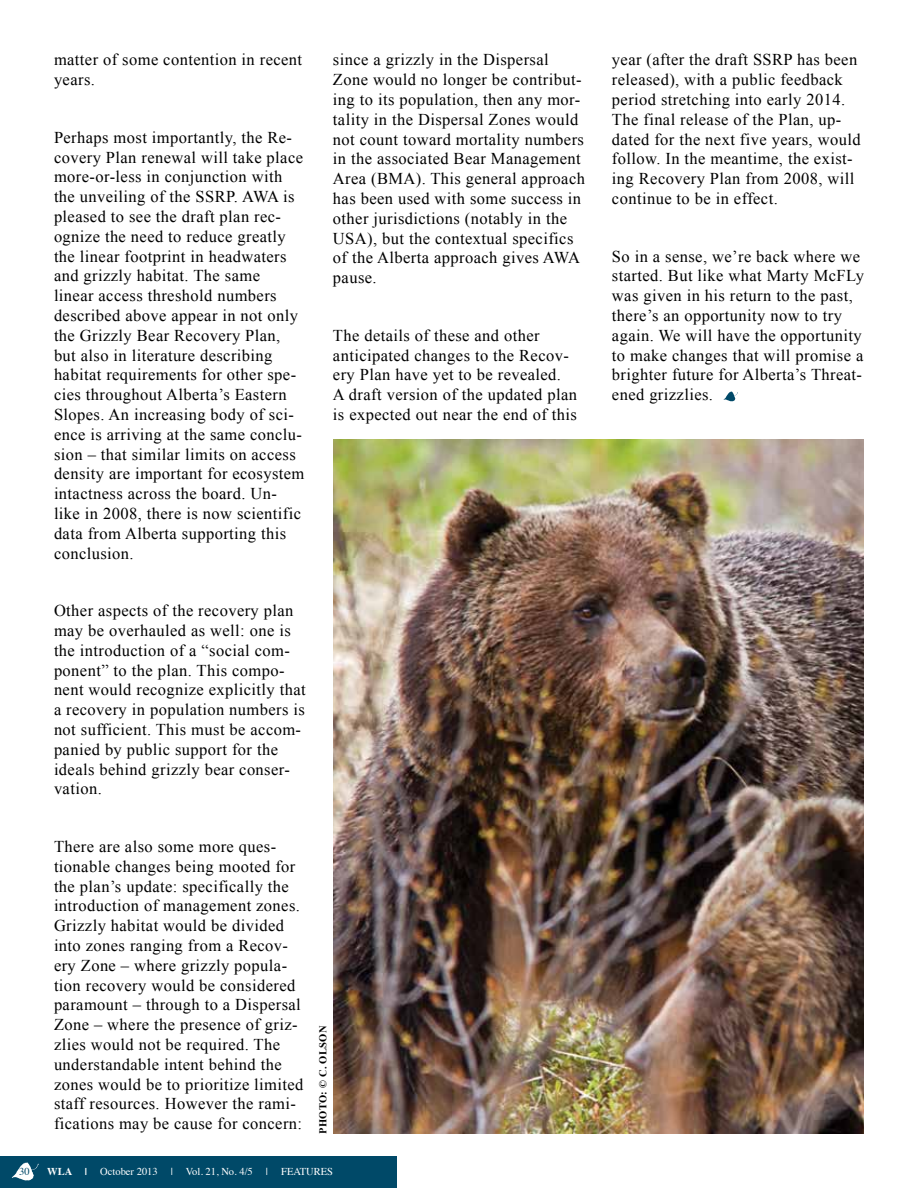
<style>
.page{position:relative;width:918px;height:1188px;background:#fff}
.page>*{position:absolute;margin:0;border:0;box-sizing:border-box;transform-origin:0 0}
.t1{font:16.5px/19.8px "Times New Roman";letter-spacing:.025em;color:#000}
.t2{font:10.5px "Times";color:#fff}
.t3{font:700 10.5px "Times New Roman";letter-spacing:.025em;color:#000}
.t4{font:10.5px "Times";color:#004968}
.s1{font-weight:700}
</style>
<div class="page">
<div style="left:0;top:1156px;width:397px;height:32px;background:#004968"></div>
<img style="left:333px;top:440px;width:531px;height:694px">
<svg style="left:724px;top:391px;width:14px;height:10px"></svg>
<svg style="left:12px;top:1162px;width:27px;height:19px"></svg>
<p class="t1" style="left:54px;top:50px;width:250px">matter of some contention in recent years.</p>
<p class="t1" style="left:54px;top:127px;width:252px">Perhaps most importantly, the Re&shy;covery Plan renewal will take place more-or-less in conjunction with the unveiling of the SSRP. AWA is pleased to see the draft plan rec&shy;ognize the need to reduce greatly the linear footprint in headwaters and grizzly habitat. The same<br>linear access threshold numbers described above appear in not only the Grizzly Bear Recovery Plan, but also in literature describing habitat requirements for other spe&shy;cies throughout Alberta’s Eastern Slopes. An increasing body of sci&shy;ence is arriving at the same conclu&shy;sion – that similar limits on access density are important for ecosystem intactness across the board. Un&shy;like in 2008, there is now scientific data from Alberta supporting this conclusion.</p>
<p class="t1" style="left:54px;top:601px;width:253px">Other aspects of the recovery plan may be overhauled as well: one is the introduction of a “social com&shy;ponent” to the plan. This compo&shy;nent would recognize explicitly that a recovery in population numbers is not sufficient. This must be accom&shy;panied by public support for the ideals behind grizzly bear conser&shy;vation.</p>
<p class="t1" style="left:333px;top:50px;width:254px">since a grizzly in the Dispersal<br>Zone would no longer be contribut&shy;ing to its population, then any mor&shy;tality in the Dispersal Zones would not count toward mortality numbers in the associated Bear Management<br>Area (BMA). This general approach has been used with some success in other jurisdictions (notably in the<br>USA), but the contextual specifics of the Alberta approach gives AWA pause.</p>
<p class="t1" style="left:333px;top:325px;width:246px">The details of these and other anticipated changes to the Recov&shy;ery Plan have yet to be revealed.<br>A draft version of the updated plan is expected out near the end of this</p>
<p class="t4" style="left:19px;top:1162px;width:12px">30</p>
<p class="t1" style="left:54px;top:836px;width:251px">There are also some more ques&shy;tionable changes being mooted for the plan’s update: specifically the introduction of management zones.<br>Grizzly habitat would be divided into zones ranging from a Recov&shy;ery Zone – where grizzly popula&shy;tion recovery would be considered paramount – through to a Dispersal Zone – where the presence of griz&shy;zlies would not be required. The understandable intent behind the zones would be to prioritize limited staff resources. However the rami&shy;fications may be cause for concern:</p>
<p class="t3" style="left:316px;top:1134px;width:110px;rotate:-90deg">PHOTO: © C. OLSON</p>
<p class="t2" style="left:47px;top:1162px;width:112px"><span class="s1">WLA |</span> October 2013</p>
<p class="t2" style="left:171px;top:1162px;width:83px">| Vol. 21, No. 4/5</p>
<p class="t2" style="left:266px;top:1162px;width:4px">|</p>
<p class="t2" style="left:281px;top:1162px;width:53px">FEATURES</p>
<p class="t1" style="left:612px;top:50px;width:250px">year (after the draft SSRP has been released), with a public feedback period stretching into early 2014.<br>The final release of the Plan, up&shy;dated for the next five years, would follow. In the meantime, the exist&shy;ing Recovery Plan from 2008, will continue to be in effect.</p>
<p class="t1" style="left:612px;top:246px;width:253px">So in a sense, we’re back where we started. But like what Marty McFLy was given in his return to the past, there’s an opportunity now to try again. We will have the opportunity to make changes that will promise a brighter future for Alberta’s Threat&shy;ened grizzlies.</p>
</div>
